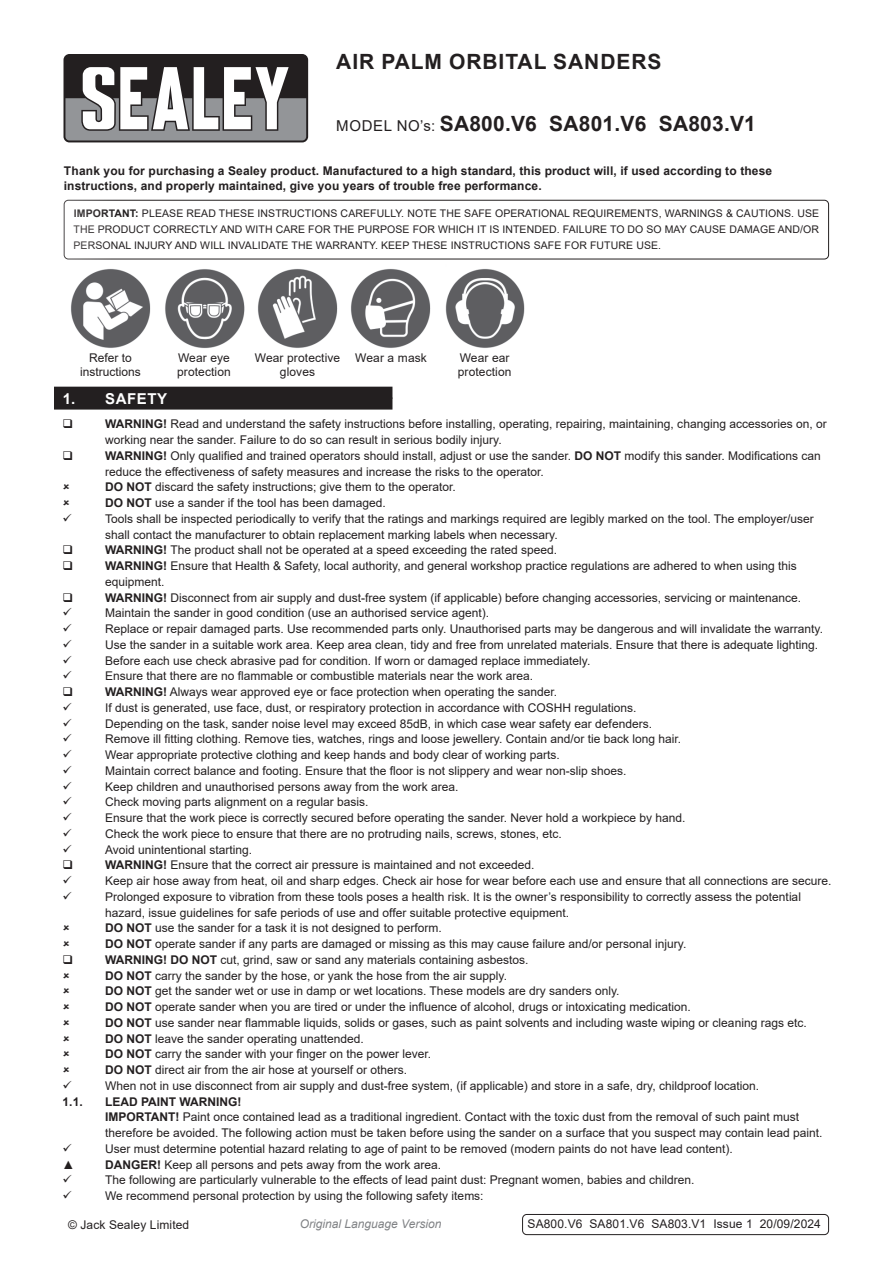
<style>
.page{position:relative;width:893px;height:1263px;background:#fff}
.page>*{position:absolute;margin:0;border:0;box-sizing:border-box;transform-origin:0 0}
.Instructions_Model_No{font:700 21px "Arial";letter-spacing:.01em;color:#231f20}
.Product_Description{font:700 21px "Arial";letter-spacing:.045em;color:#231f20}
.t1{font:700 15px "Arial";letter-spacing:.035em;color:#fff}
.Body__Footer{font:12px/15.8px "Arial";color:#231f20}
.Body{font:700 12px/15.8px "Arial";letter-spacing:.01em;color:#231f20}
.t2{font:italic 12px "Arial";color:#808285}
.Body-2{font:12px "Arial";letter-spacing:.01em;color:#231f20}
.t3{font:10.5px/15.8px "Arial";letter-spacing:.01em;color:#231f20;text-align:justify}
.s1{font-weight:400;font-size:15px}
.s2{font-weight:700}
</style>
<div class="page">
<div style="left:64px;top:200px;width:765px;height:59px;border:1px solid #231f20;border-radius:4px"></div>
<div style="left:54px;top:398px;width:338px;height:12px;background:#231f20"></div>
<div style="left:54px;top:387px;width:338px;height:12px;background:#231f20"></div>
<img style="left:71px;top:269px;width:80px;height:79px">
<img style="left:165px;top:269px;width:80px;height:79px">
<img style="left:258px;top:269px;width:80px;height:79px">
<img style="left:351px;top:269px;width:80px;height:79px">
<img style="left:445px;top:269px;width:80px;height:79px">
<div style="left:522px;top:1214px;width:307px;height:21px;border:1px solid #231f20;border-radius:4px"></div>
<div style="left:63px;top:54px;width:245px;height:88px;background:#231f20;border-radius:6px"></div>
<svg style="left:65px;top:67px;width:241px;height:73px"></svg>
<p class="Product_Description" style="left:336px;top:47px;width:327px">AIR PALM ORBITAL SANDERS</p>
<p class="Instructions_Model_No" style="left:336px;top:109px;width:421px"><span class="s1">MODEL NO’s:</span> SA800.V6 SA801.V6 SA803.V1</p>
<p class="Body" style="left:64px;top:163px;width:710px">Thank you for purchasing a Sealey product. Manufactured to a high standard, this product will, if used according to these instructions, and properly maintained, give you years of trouble free performance.</p>
<p class="t3" style="left:74px;top:206px;width:747px"><span class="s2">IMPORTANT:</span> PLEASE READ THESE INSTRUCTIONS CAREFULLY. NOTE THE SAFE OPERATIONAL REQUIREMENTS, WARNINGS &amp; CAUTIONS. USE THE PRODUCT CORRECTLY AND WITH CARE FOR THE PURPOSE FOR WHICH IT IS INTENDED. FAILURE TO DO SO MAY CAUSE DAMAGE AND/OR PERSONAL INJURY AND WILL INVALIDATE THE WARRANTY. KEEP THESE INSTRUCTIONS SAFE FOR FUTURE USE.</p>
<p class="Body__Footer" style="left:89px;top:350px;width:44px">Refer to</p>
<p class="Body__Footer" style="left:80px;top:364px;width:62px">instructions</p>
<p class="Body__Footer" style="left:178px;top:350px;width:53px">Wear eye</p>
<p class="Body__Footer" style="left:177px;top:364px;width:55px">protection</p>
<p class="Body__Footer" style="left:255px;top:350px;width:87px">Wear protective</p>
<p class="Body__Footer" style="left:280px;top:364px;width:37px">gloves</p>
<p class="Body__Footer" style="left:355px;top:350px;width:73px">Wear a mask</p>
<p class="Body__Footer" style="left:460px;top:350px;width:51px">Wear ear</p>
<p class="Body__Footer" style="left:458px;top:364px;width:55px">protection</p>
<p class="t1" style="left:63px;top:388px;width:106px">1. SAFETY</p>
<p class="Body__Footer" style="left:105px;top:416px;width:723px"><span class="s2">WARNING!</span> Read and understand the safety instructions before installing, operating, repairing, maintaining, changing accessories on, or working near the sander. Failure to do so can result in serious bodily injury.</p>
<p class="Body__Footer" style="left:105px;top:448px;width:717px"><span class="s2">WARNING!</span> Only qualified and trained operators should install, adjust or use the sander. <span class="s2">DO NOT</span> modify this sander. Modifications can reduce the effectiveness of safety measures and increase the risks to the operator.</p>
<p class="Body__Footer" style="left:105px;top:479px;width:352px"><span class="s2">DO NOT</span> discard the safety instructions; give them to the operator.</p>
<p class="Body__Footer" style="left:105px;top:495px;width:282px"><span class="s2">DO NOT</span> use a sander if the tool has been damaged.</p>
<p class="Body__Footer" style="left:105px;top:511px;width:710px">Tools shall be inspected periodically to verify that the ratings and markings required are legibly marked on the tool. The employer/user shall contact the manufacturer to obtain replacement marking labels when necessary.</p>
<p class="Body__Footer" style="left:105px;top:542px;width:454px"><span class="s2">WARNING!</span> The product shall not be operated at a speed exceeding the rated speed.</p>
<p class="Body__Footer" style="left:105px;top:558px;width:693px"><span class="s2">WARNING!</span> Ensure that Health &amp; Safety, local authority, and general workshop practice regulations are adhered to when using this equipment.</p>
<p class="Body__Footer" style="left:105px;top:589px;width:698px"><span class="s2">WARNING!</span> Disconnect from air supply and dust-free system (if applicable) before changing accessories, servicing or maintenance.</p>
<p class="Body__Footer" style="left:105px;top:605px;width:386px">Maintain the sander in good condition (use an authorised service agent).</p>
<p class="Body__Footer" style="left:105px;top:621px;width:719px">Replace or repair damaged parts. Use recommended parts only. Unauthorised parts may be dangerous and will invalidate the warranty.</p>
<p class="Body__Footer" style="left:105px;top:637px;width:715px">Use the sander in a suitable work area. Keep area clean, tidy and free from unrelated materials. Ensure that there is adequate lighting.</p>
<p class="Body__Footer" style="left:105px;top:652px;width:487px">Before each use check abrasive pad for condition. If worn or damaged replace immediately.</p>
<p class="Body__Footer" style="left:105px;top:668px;width:430px">Ensure that there are no flammable or combustible materials near the work area.</p>
<p class="Body__Footer" style="left:105px;top:684px;width:454px"><span class="s2">WARNING!</span> Always wear approved eye or face protection when operating the sander.</p>
<p class="Body__Footer" style="left:105px;top:700px;width:533px">If dust is generated, use face, dust, or respiratory protection in accordance with COSHH regulations.</p>
<p class="Body__Footer" style="left:105px;top:715px;width:548px">Depending on the task, sander noise level may exceed 85dB, in which case wear safety ear defenders.</p>
<p class="Body__Footer" style="left:105px;top:731px;width:578px">Remove ill fitting clothing. Remove ties, watches, rings and loose jewellery. Contain and/or tie back long hair.</p>
<p class="Body__Footer" style="left:105px;top:747px;width:456px">Wear appropriate protective clothing and keep hands and body clear of working parts.</p>
<p class="Body__Footer" style="left:105px;top:763px;width:523px">Maintain correct balance and footing. Ensure that the floor is not slippery and wear non-slip shoes.</p>
<p class="Body__Footer" style="left:105px;top:778px;width:355px">Keep children and unauthorised persons away from the work area.</p>
<p class="Body__Footer" style="left:105px;top:794px;width:265px">Check moving parts alignment on a regular basis.</p>
<p class="Body__Footer" style="left:105px;top:810px;width:582px">Ensure that the work piece is correctly secured before operating the sander. Never hold a workpiece by hand.</p>
<p class="Body__Footer" style="left:105px;top:826px;width:458px">Check the work piece to ensure that there are no protruding nails, screws, stones, etc.</p>
<p class="Body__Footer" style="left:105px;top:841px;width:149px">Avoid unintentional starting.</p>
<p class="Body__Footer" style="left:105px;top:857px;width:431px"><span class="s2">WARNING!</span> Ensure that the correct air pressure is maintained and not exceeded.</p>
<p class="Body__Footer" style="left:105px;top:873px;width:728px">Keep air hose away from heat, oil and sharp edges. Check air hose for wear before each use and ensure that all connections are secure.</p>
<p class="Body__Footer" style="left:105px;top:889px;width:697px">Prolonged exposure to vibration from these tools poses a health risk. It is the owner’s responsibility to correctly assess the potential hazard, issue guidelines for safe periods of use and offer suitable protective equipment.</p>
<p class="Body__Footer" style="left:105px;top:920px;width:338px"><span class="s2">DO NOT</span> use the sander for a task it is not designed to perform.</p>
<p class="Body__Footer" style="left:105px;top:936px;width:583px"><span class="s2">DO NOT</span> operate sander if any parts are damaged or missing as this may cause failure and/or personal injury.</p>
<p class="Body__Footer" style="left:105px;top:952px;width:425px"><span class="s2">WARNING! DO NOT</span> cut, grind, saw or sand any materials containing asbestos.</p>
<p class="Body__Footer" style="left:105px;top:967px;width:403px"><span class="s2">DO NOT</span> carry the sander by the hose, or yank the hose from the air supply.</p>
<p class="Body__Footer" style="left:105px;top:983px;width:516px"><span class="s2">DO NOT</span> get the sander wet or use in damp or wet locations. These models are dry sanders only.</p>
<p class="Body__Footer" style="left:105px;top:999px;width:587px"><span class="s2">DO NOT</span> operate sander when you are tired or under the influence of alcohol, drugs or intoxicating medication.</p>
<p class="Body__Footer" style="left:105px;top:1015px;width:703px"><span class="s2">DO NOT</span> use sander near flammable liquids, solids or gases, such as paint solvents and including waste wiping or cleaning rags etc.</p>
<p class="Body__Footer" style="left:105px;top:1030px;width:260px"><span class="s2">DO NOT</span> leave the sander operating unattended.</p>
<p class="Body__Footer" style="left:105px;top:1046px;width:328px"><span class="s2">DO NOT</span> carry the sander with your finger on the power lever.</p>
<p class="Body__Footer" style="left:105px;top:1062px;width:304px"><span class="s2">DO NOT</span> direct air from the air hose at yourself or others.</p>
<p class="Body__Footer" style="left:105px;top:1078px;width:656px">When not in use disconnect from air supply and dust-free system, (if applicable) and store in a safe, dry, childproof location.</p>
<p class="Body" style="left:63px;top:1094px;width:22px">1.1.</p>
<p class="Body__Footer" style="left:105px;top:1093px;width:719px"><span class="s2">LEAD PAINT WARNING!<br>IMPORTANT!</span> Paint once contained lead as a traditional ingredient. Contact with the toxic dust from the removal of such paint must therefore be avoided. The following action must be taken before using the sander on a surface that you suspect may contain lead paint.</p>
<p class="Body__Footer" style="left:105px;top:1141px;width:629px">User must determine potential hazard relating to age of paint to be removed (modern paints do not have lead content).</p>
<p class="Body__Footer" style="left:63px;top:1156px;width:13px">▲</p>
<p class="Body__Footer" style="left:105px;top:1156px;width:338px"><span class="s2">DANGER!</span> Keep all persons and pets away from the work area.</p>
<p class="Body__Footer" style="left:105px;top:1172px;width:591px">The following are particularly vulnerable to the effects of lead paint dust: Pregnant women, babies and children.</p>
<p class="Body__Footer" style="left:105px;top:1188px;width:380px">We recommend personal protection by using the following safety items:</p>
<p class="Body-2" style="left:68px;top:1217px;width:123px">© Jack Sealey Limited</p>
<p class="t2" style="left:300px;top:1216px;width:143px">Original Language Version</p>
<p class="Body__Footer" style="left:527px;top:1216px;width:295px">SA800.V6 SA801.V6 SA803.V1 Issue 1 20/09/2024</p>
</div>
